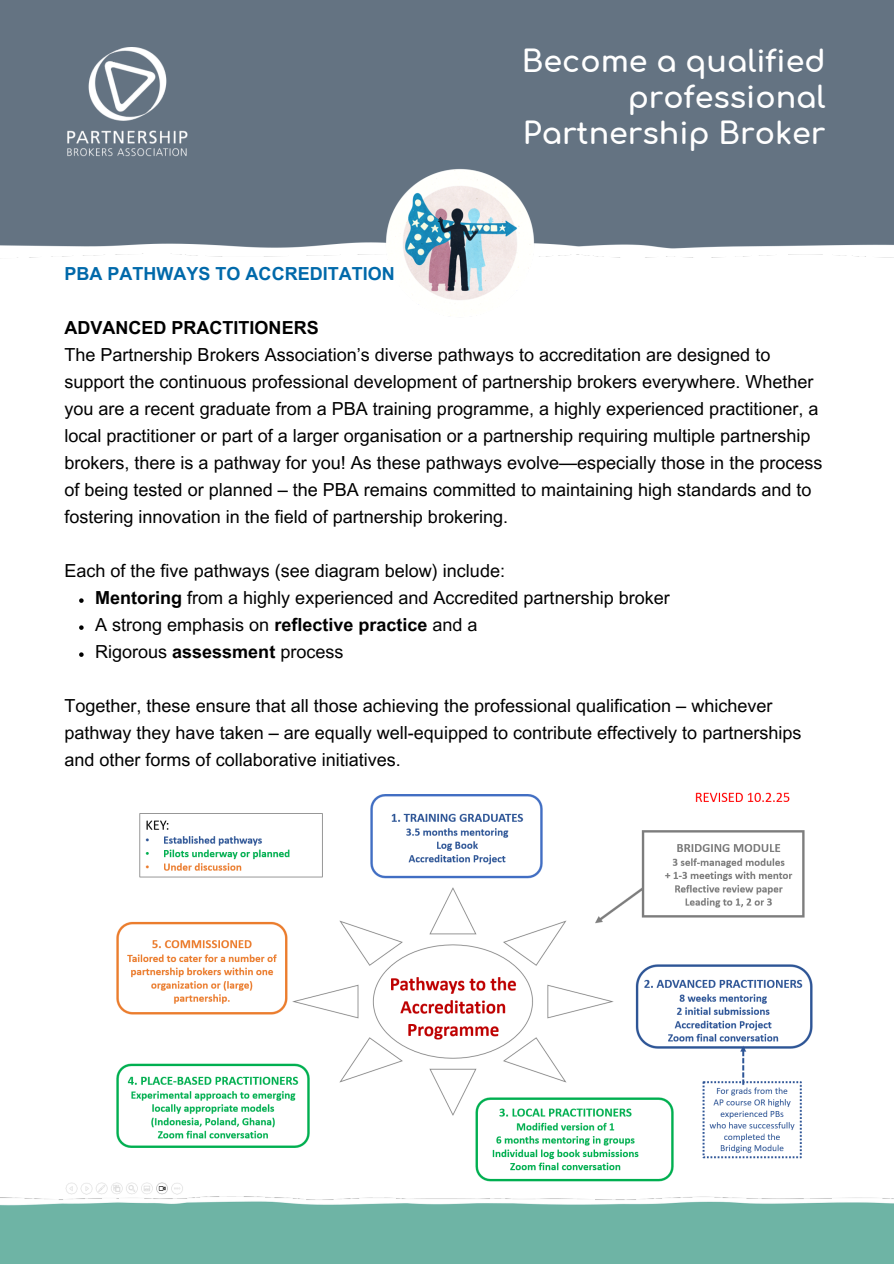
<style>
.page{position:relative;width:894px;height:1264px;background:#fff}
.page>*{position:absolute;margin:0;border:0;box-sizing:border-box;transform-origin:0 0}
.t1{font:700 30px/36px "Comfortaa";color:#fff;text-align:right}
.t2{font:18px/27px "Arial MT Pro";color:#000}
.t3{font:700 18px "Arial MT Pro";color:#0069aa}
.t4{font:700 18px "Arial MT Pro";color:#000}
.s1{font-weight:700}
</style>
<div class="page">
<div style="left:0;top:0;width:893px;height:258px;background:#647382"></div>
<img style="left:64px;top:47px;width:126px;height:112px">
<img style="left:371px;top:155px;width:177px;height:161px">
<svg style="left:79px;top:598px;width:5px;height:5px"></svg>
<svg style="left:79px;top:625px;width:5px;height:5px"></svg>
<svg style="left:79px;top:652px;width:5px;height:5px"></svg>
<img style="left:116px;top:792px;width:697px;height:390px">
<img style="left:0;top:1182px;width:893px;height:81px">
<p class="t3" style="left:64px;top:267px;width:331px">PBA PATHWAYS TO ACCREDITATION</p>
<p class="t1" style="left:521px;top:44px;width:305px">Become a qualified professional<br>Partnership Broker</p>
<h1 class="t4" style="left:64px;top:321px;width:255px">ADVANCED PRACTITIONERS</h1>
<p class="t2" style="left:64px;top:343px;width:759px">The Partnership Brokers Association’s diverse pathways to accreditation are designed to support the continuous professional development of partnership brokers everywhere. Whether you are a recent graduate from a PBA training programme, a highly experienced practitioner, a local practitioner or part of a larger organisation or a partnership requiring multiple partnership brokers, there is a pathway for you! As these pathways evolve—especially those in the process of being tested or planned – the PBA remains committed to maintaining high standards and to fostering innovation in the field of partnership brokering.</p>
<p class="t2" style="left:64px;top:559px;width:442px">Each of the five pathways (see diagram below) include:</p>
<h2 class="t2" style="left:95px;top:586px;width:576px"><span class="s1">Mentoring</span> from a highly experienced and Accredited partnership broker</h2>
<p class="t2" style="left:95px;top:613px;width:384px">A strong emphasis on <span class="s1">reflective practice</span> and a</p>
<p class="t2" style="left:95px;top:640px;width:250px">Rigorous <span class="s1">assessment</span> process</p>
<p class="t2" style="left:64px;top:694px;width:738px">Together, these ensure that all those achieving the professional qualification – whichever pathway they have taken – are equally well-equipped to contribute effectively to partnerships and other forms of collaborative initiatives.</p>
</div>
